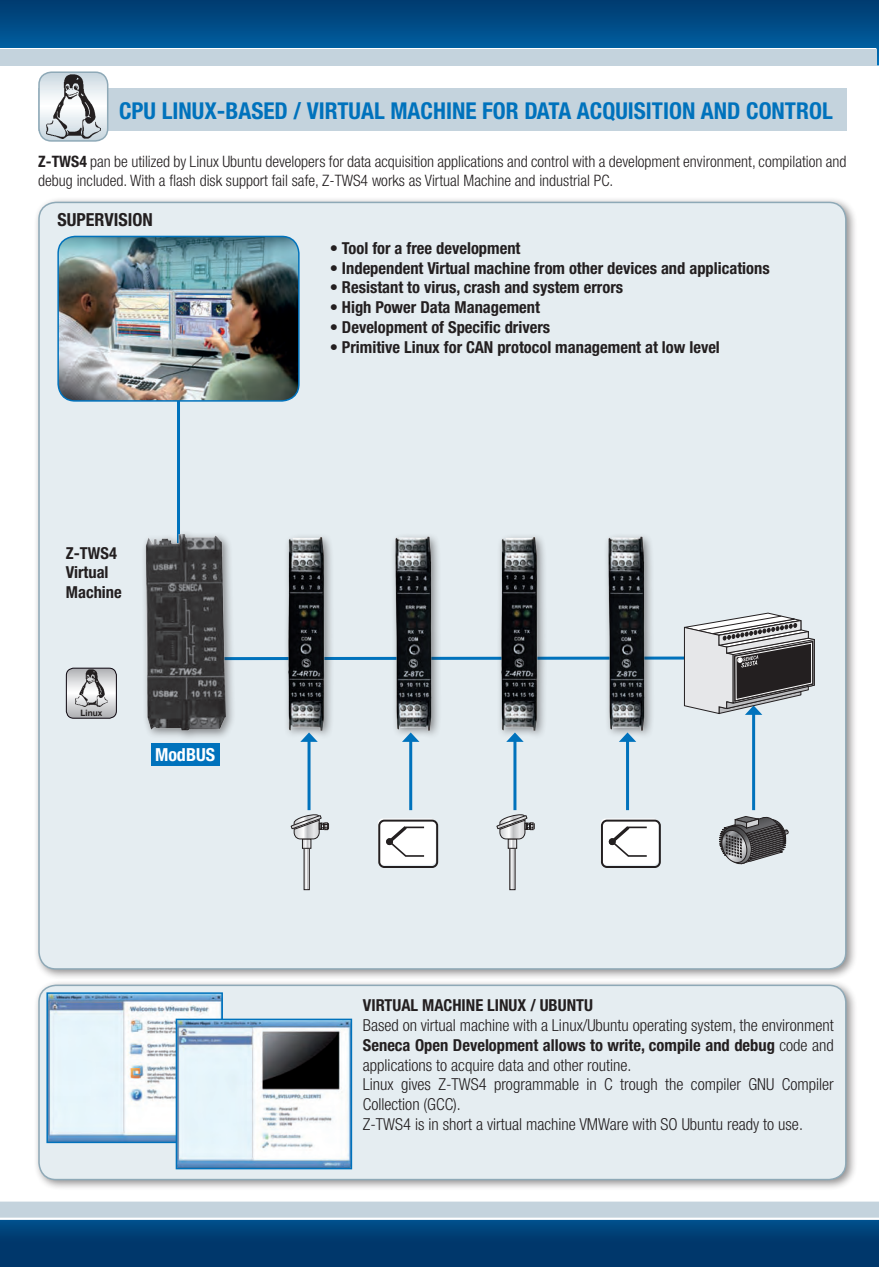
<style>
.page{position:relative;width:879px;height:1267px;background:#fff}
.page>*{position:absolute;margin:0;border:0;box-sizing:border-box;transform-origin:0 0}
.t1{font:700 condensed 23.25px "Helvetica Neue";color:#0072bc}
.t2{font:700 condensed 18px "Helvetica Neue";color:#231f20}
.t3{font:700 condensed 18px "Helvetica Neue";color:#fff}
.t4{font:300 condensed 16.5px/19.8px "Helvetica Neue";color:#231f20}
.t5{font:700 condensed 16.5px/19.8px "Helvetica Neue";color:#231f20}
.t6{font:300 condensed 15.75px/18.9px "Helvetica Neue";color:#231f20}
.t7{font:700 8.85px "Helvetica Neue";letter-spacing:.005em;color:#231f20;scale:.95 1}
.s1{font-weight:700}
</style>
<div class="page">
<div style="left:0;top:0;width:876px;height:47px;background:linear-gradient(to bottom,#003a6e,#005d9f)"></div>
<div style="left:0;top:49px;width:876px;height:16px;background:#c4d3dd"></div>
<svg style="left:0;top:1217px;width:879px;height:49px;background:#0e477a"></svg>
<div style="left:0;top:1201px;width:879px;height:16px;background:#c4d3dd"></div>
<div style="left:33px;top:196px;width:824px;height:784px;background:#231f20;opacity:.5"></div>
<div style="left:39px;top:202px;width:806px;height:766px;background:#e5edf1;border-radius:17px"></div>
<div style="left:38px;top:88px;width:808px;height:43px;background:#c4d3dd"></div>
<svg style="left:41px;top:72px;width:67px;height:69px"></svg>
<img style="left:46px;top:74px;width:54px;height:65px">
<div style="left:38px;top:71px;width:70px;height:71px;border:2px solid #8ea9b7;border-radius:12px"></div>
<div style="left:33px;top:979px;width:824px;height:212px;background:#231f20;opacity:.5"></div>
<div style="left:39px;top:985px;width:806px;height:194px;background:#e5edf1;border-radius:17px"></div>
<div style="left:38px;top:984px;width:808px;height:195px;border:2px solid #8ea9b7;border-radius:17px"></div>
<img style="left:58px;top:236px;width:241px;height:165px">
<div style="left:57px;top:236px;width:242px;height:165px;border:2px solid #0072bc;border-radius:17px"></div>
<img style="left:49px;top:995px;width:171px;height:144px">
<div style="left:46px;top:992px;width:177px;height:150px;border:2px solid #0072bc"></div>
<img style="left:179px;top:1021px;width:170px;height:145px">
<div style="left:176px;top:1018px;width:176px;height:151px;border:2px solid #0072bc"></div>
<img style="left:236px;top:536px;width:208px;height:229px">
<img style="left:444px;top:536px;width:216px;height:229px">
<div style="left:140px;top:529px;width:96px;height:211px;background:#231f20;opacity:.5"></div>
<img style="left:145px;top:534px;width:81px;height:203px">
<hr style="left:307px;top:739px;width:3px;height:71px;background:#0072bc">
<svg style="left:300px;top:732px;width:18px;height:9px"></svg>
<hr style="left:409px;top:739px;width:3px;height:71px;background:#0072bc">
<svg style="left:402px;top:732px;width:17px;height:9px"></svg>
<hr style="left:513px;top:739px;width:3px;height:71px;background:#0072bc">
<svg style="left:506px;top:732px;width:17px;height:9px"></svg>
<hr style="left:626px;top:739px;width:3px;height:71px;background:#0072bc">
<svg style="left:618px;top:732px;width:18px;height:9px"></svg>
<hr style="left:752px;top:712px;width:3px;height:98px;background:#0072bc">
<div style="left:151px;top:742px;width:68px;height:23px;background:#0072bc"></div>
<div style="left:378px;top:818px;width:58px;height:46px;background:#fff;border-radius:5px"></div>
<svg style="left:386px;top:826px;width:39px;height:31px"></svg>
<div style="left:378px;top:819px;width:60px;height:48px;border:2px solid #231f20;border-radius:5px"></div>
<div style="left:600px;top:818px;width:58px;height:46px;background:#fff;border-radius:5px"></div>
<svg style="left:608px;top:826px;width:39px;height:31px"></svg>
<div style="left:601px;top:819px;width:59px;height:48px;border:2px solid #231f20;border-radius:5px"></div>
<svg style="left:66px;top:669px;width:50px;height:49px"></svg>
<img style="left:75px;top:669px;width:32px;height:37px">
<div style="left:66px;top:667px;width:51px;height:51px;border:1px solid #0a030c;border-radius:7px"></div>
<div style="left:323px;top:822px;width:6px;height:7px;border:1px solid #231f20"></div>
<svg style="left:304px;top:837px;width:5px;height:52px"></svg>
<svg style="left:291px;top:814px;width:37px;height:34px"></svg>
<div style="left:510px;top:837px;width:5px;height:52px;background:#e1e2e4"></div>
<div style="left:509px;top:837px;width:6px;height:52px;border:1px solid #231f20"></div>
<svg style="left:496px;top:814px;width:38px;height:34px"></svg>
<svg style="left:684px;top:612px;width:130px;height:102px"></svg>
<svg style="left:719px;top:816px;width:69px;height:49px"></svg>
<svg style="left:876px;top:0;width:3px;height:65px"></svg>
<p class="t1" style="left:119px;top:96px;width:715px">CPU LINUX-BASED / VIRTUAL MACHINE FOR DATA ACQUISITION AND CONTROL</p>
<p class="t6" style="left:38px;top:152px;width:809px"><span class="s1">Z-TWS4</span> pan be utilized by Linux Ubuntu developers for data acquisition applications and control with a development environment, compilation and debug included. With a flash disk support fail safe, Z-TWS4 works as Virtual Machine and industrial PC.</p>
<p class="t2" style="left:57px;top:209px;width:19px">Supervision</p>
<p class="t5" style="left:66px;top:542px;width:57px">Z-TWS4<br>Virtual<br>Machine</p>
<p class="t7" style="left:80px;top:707px;width:24px">Linux</p>
<p class="t3" style="left:155px;top:743px;width:61px">ModBUS</p>
<p class="t5" style="left:330px;top:238px;width:192px">• Tool for a free development</p>
<p class="t5" style="left:330px;top:258px;width:441px">• Independent Virtual machine from other devices and applications</p>
<p class="t5" style="left:330px;top:277px;width:295px">• Resistant to virus, crash and system errors</p>
<p class="t5" style="left:330px;top:297px;width:212px">• High Power Data Management</p>
<p class="t5" style="left:330px;top:317px;width:222px">• Development of Specific drivers</p>
<p class="t5" style="left:330px;top:337px;width:392px">• Primitive Linux for CAN protocol management at low level</p>
<p class="t5" style="left:363px;top:995px;width:9px">VIRTUAL</p>
<p class="t5" style="left:422px;top:995px;width:74px">MACHINE LINU</p>
<p class="t4" style="left:363px;top:995px;width:472px;text-indent:155px"><span class="s1">X / UBUNTU<br></span>Based on virtual machine with a Linux/Ubuntu operating system, the environment <span class="s1">Seneca Open Development allows to write, compile and debug</span> code and applications to acquire data and other routine.<br>Linux gives Z-TWS4 programmable in C trough the compiler GNU Compiler Collection (GCC).<br>Z-TWS4 is in short a virtual machine VMWare with SO Ubuntu ready to use.</p>
</div>
